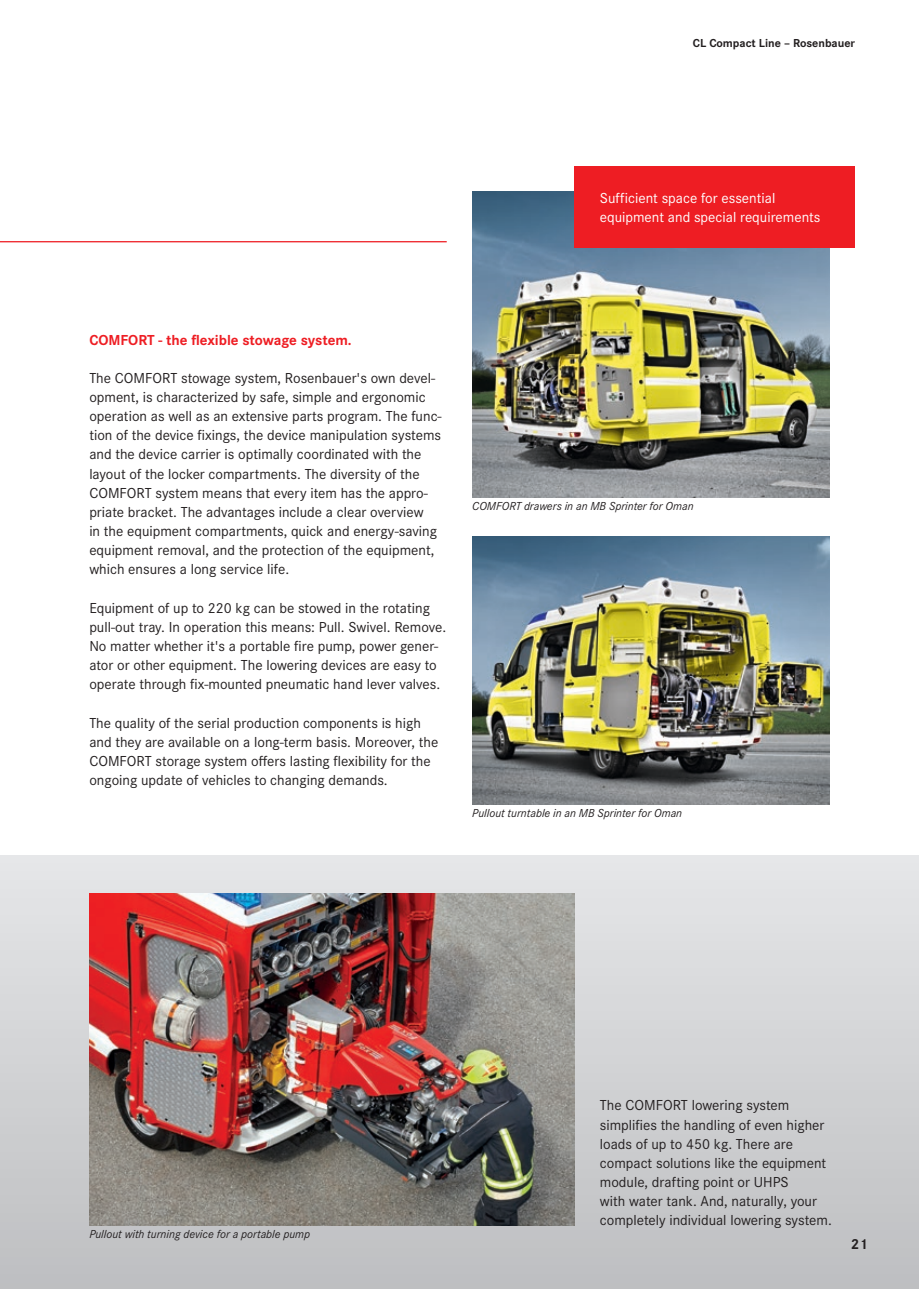
<style>
.page{position:relative;width:919px;height:1289px;background:#fff}
.page>*{position:absolute;margin:0;border:0;box-sizing:border-box;transform-origin:0 0}
.t1{font:15px/19.2px "Corporate S";color:#231f20}
.t2{font:15px/19.2px "Corporate S";color:#fff}
.t3{font:700 15px "Corporate S";color:#ee1d23}
.t4{font:700 15px "Corporate S";color:#231f20}
.t5{font:italic 12px "Corporate S";color:#231f20}
.t6{font:700 12px "Corporate S";color:#231f20}
</style>
<div class="page">
<div style="left:0;top:855px;width:918px;height:433px;background:linear-gradient(to bottom,#e6e7e9,#bdbec0)"></div>
<img style="left:89px;top:893px;width:485px;height:332px">
<img style="left:472px;top:191px;width:357px;height:306px">
<img style="left:472px;top:536px;width:357px;height:268px">
<hr style="left:0;top:241px;width:446px;height:1px;background:#ee1d23">
<div style="left:574px;top:166px;width:281px;height:81px;background:#ee1d23"></div>
<p class="t6" style="left:693px;top:36px;width:164px">CL Compact Line – Rosenbauer</p>
<p class="t2" style="left:600px;top:188px;width:222px">Sufficient space for essential equipment and special requirements</p>
<p class="t3" style="left:89px;top:331px;width:264px">COMFORT - the flexible stowage system.</p>
<p class="t1" style="left:89px;top:368px;width:354px">The COMFORT stowage system, Rosenbauer's own devel&shy;opment, is characterized by safe, simple and ergonomic operation as well as an extensive parts program. The func&shy;tion of the device fixings, the device manipulation systems and the device carrier is optimally coordinated with the layout of the locker compartments. The diversity of the COMFORT system means that every item has the appro&shy;priate bracket. The advantages include a clear overview<br>in the equipment compartments, quick and energy-saving equipment removal, and the protection of the equipment, which ensures a long service life.</p>
<p class="t1" style="left:89px;top:598px;width:358px">Equipment of up to 220 kg can be stowed in the rotating pull-out tray. In operation this means: Pull. Swivel. Remove.<br>No matter whether it's a portable fire pump, power gener&shy;ator or other equipment. The lowering devices are easy to operate through fix-mounted pneumatic hand lever valves.</p>
<p class="t1" style="left:89px;top:713px;width:350px">The quality of the serial production components is high and they are available on a long-term basis. Moreover, the COMFORT storage system offers lasting flexibility for the ongoing update of vehicles to changing demands.</p>
<p class="t5" style="left:472px;top:499px;width:223px">COMFORT drawers in an MB Sprinter for Oman</p>
<p class="t5" style="left:472px;top:806px;width:211px">Pullout turntable in an MB Sprinter for Oman</p>
<p class="t5" style="left:89px;top:1227px;width:222px">Pullout with turning device for a portable pump</p>
<p class="t1" style="left:600px;top:1095px;width:233px">The COMFORT lowering system simplifies the handling of even higher loads of up to 450 kg. There are compact solutions like the equipment module, drafting point or UHPS<br>with water tank. And, naturally, your completely individual lowering system.</p>
<p class="t4" style="left:850px;top:1235px;width:19px">21</p>
</div>
